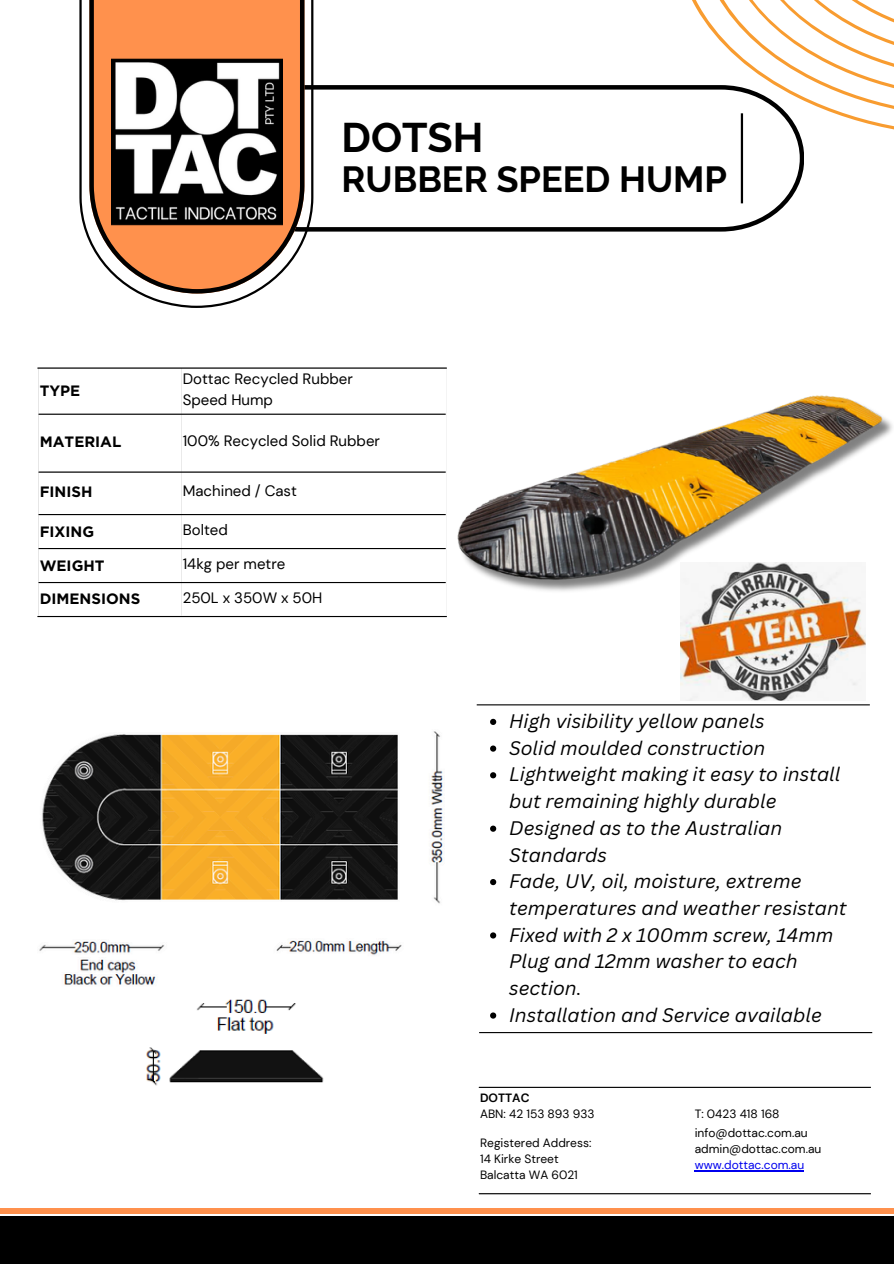
<style>
.page{position:relative;width:894px;height:1264px;background:#fff}
.page>*{position:absolute;margin:0;border:0;box-sizing:border-box;transform-origin:0 0}
.t1{font:700 41.1px "Raleway";color:#000}
.t2{font:700 36.15px "Raleway";color:#000}
.t3{font:italic 19.05px/26.7px "Canva Sans";color:#000}
.t4{font:15px "DM Sans";color:#000}
.t5{font:700 15px "Gotham";color:#000}
.t6{font:12px "DM Sans";color:#000}
.t7{font:12px "DM Sans";color:#00e}
.t8{font:700 12px "DM Sans";color:#000}
</style>
<div class="page">
<div style="left:0;top:1216px;width:893px;height:47px;background:#000"></div>
<div style="left:0;top:1208px;width:893px;height:6px;background:#ff914d"></div>
<svg style="left:79px;top:0;width:234px;height:308px"></svg>
<svg style="left:304px;top:85px;width:312px;height:146px"></svg>
<svg style="left:616px;top:0;width:277px;height:232px"></svg>
<svg style="left:89px;top:0;width:215px;height:293px"></svg>
<hr style="left:740px;top:113px;width:2px;height:90px;background:#000">
<img style="left:111px;top:58px;width:171px;height:169px">
<hr style="left:37px;top:367px;width:409px;height:1px;background:#000">
<hr style="left:39px;top:413px;width:406px;height:2px;background:#000">
<hr style="left:39px;top:471px;width:406px;height:1px;background:#000">
<hr style="left:39px;top:514px;width:406px;height:1px;background:#000">
<hr style="left:39px;top:548px;width:406px;height:1px;background:#000">
<hr style="left:39px;top:582px;width:406px;height:1px;background:#000">
<hr style="left:37px;top:616px;width:409px;height:1px;background:#000">
<img style="left:39px;top:731px;width:404px;height:254px">
<img style="left:146px;top:999px;width:178px;height:87px">
<hr style="left:476px;top:704px;width:393px;height:1px;background:#000">
<hr style="left:479px;top:1032px;width:393px;height:1px;background:#000">
<img style="left:446px;top:382px;width:447px;height:218px">
<hr style="left:694px;top:1169px;width:110px;height:1px;background:#00e">
<hr style="left:479px;top:1086px;width:391px;height:1px;background:#000">
<hr style="left:479px;top:1193px;width:391px;height:1px;background:#000">
<img style="left:680px;top:563px;width:185px;height:137px">
<svg style="left:490px;top:718px;width:6px;height:7px"></svg>
<svg style="left:490px;top:745px;width:6px;height:6px"></svg>
<svg style="left:490px;top:772px;width:6px;height:6px"></svg>
<svg style="left:490px;top:825px;width:6px;height:6px"></svg>
<svg style="left:490px;top:879px;width:6px;height:6px"></svg>
<svg style="left:490px;top:932px;width:6px;height:6px"></svg>
<svg style="left:490px;top:1012px;width:6px;height:6px"></svg>
<p class="t5" style="left:40px;top:381px;width:42px">TYPE</p>
<p class="t1" style="left:341px;top:113px;width:143px">DOTSH</p>
<p class="t2" style="left:341px;top:158px;width:387px">RUBBER SPEED HUMP</p>
<h1 class="t4" style="left:183px;top:369px;width:171px">Dottac Recycled Rubber</h1>
<h2 class="t4" style="left:183px;top:390px;width:92px">Speed Hump</h2>
<p class="t5" style="left:40px;top:433px;width:83px">MATERIAL</p>
<p class="t4" style="left:183px;top:431px;width:199px">100% Recycled Solid Rubber</p>
<p class="t5" style="left:40px;top:483px;width:54px">FINISH</p>
<p class="t4" style="left:183px;top:481px;width:116px">Machined / Cast</p>
<p class="t5" style="left:40px;top:522px;width:56px">FIXING</p>
<p class="t4" style="left:183px;top:520px;width:46px">Bolted</p>
<p class="t5" style="left:40px;top:556px;width:66px">WEIGHT</p>
<p class="t4" style="left:183px;top:554px;width:104px">14kg per metre</p>
<p class="t5" style="left:40px;top:590px;width:102px">DIMENSIONS</p>
<p class="t4" style="left:183px;top:588px;width:141px">250L x 350W x 50H</p>
<p class="t3" style="left:509px;top:707px;width:257px">High visibility yellow panels</p>
<p class="t3" style="left:509px;top:734px;width:257px">Solid moulded construction</p>
<p class="t3" style="left:509px;top:760px;width:333px">Lightweight making it easy to install but remaining highly durable</p>
<p class="t3" style="left:509px;top:814px;width:274px">Designed as to the Australian<br>Standards</p>
<p class="t3" style="left:509px;top:867px;width:339px">Fade, UV, oil, moisture, extreme temperatures and weather resistant</p>
<p class="t3" style="left:509px;top:920px;width:326px">Fixed with 2 x 100mm screw, 14mm<br>Plug and 12mm washer to each section.</p>
<p class="t3" style="left:509px;top:1000px;width:314px">Installation and Service available</p>
<p class="t8" style="left:480px;top:1090px;width:51px">DOTTAC</p>
<p class="t6" style="left:480px;top:1106px;width:116px">ABN: 42 153 893 933</p>
<p class="t6" style="left:694px;top:1106px;width:86px">T: 0423 418 168</p>
<p class="t6" style="left:480px;top:1135px;width:113px">Registered Address:</p>
<p class="t6" style="left:480px;top:1151px;width:80px">14 Kirke Street</p>
<p class="t6" style="left:480px;top:1167px;width:99px">Balcatta WA 6021</p>
<p class="t6" style="left:694px;top:1125px;width:114px">info@dottac.com.au</p>
<p class="t6" style="left:694px;top:1141px;width:128px">admin@dottac.com.au</p>
<p class="t7" style="left:694px;top:1157px;width:111px">www.dottac.com.au</p>
</div>
